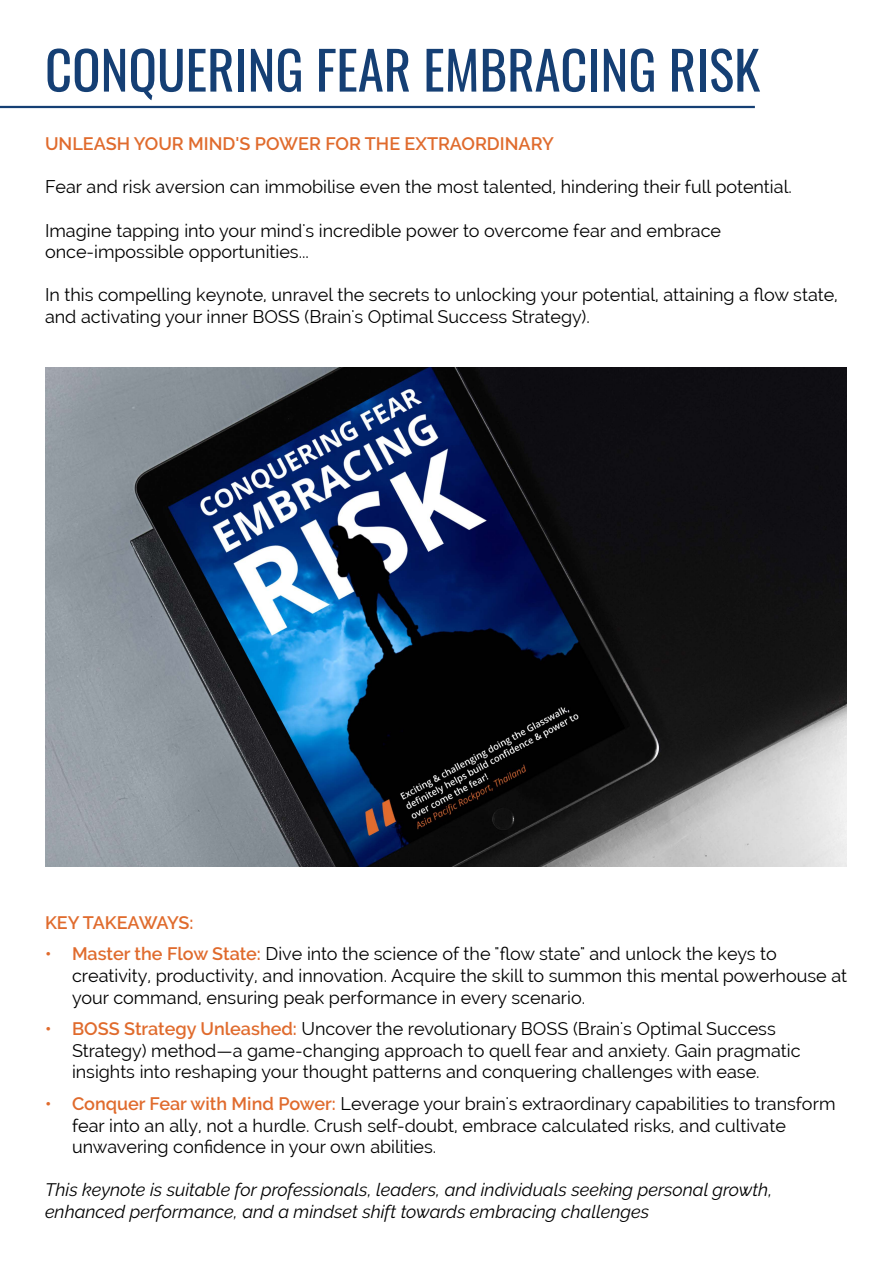
<style>
.page{position:relative;width:893px;height:1263px;background:#fff}
.page>*{position:absolute;margin:0;border:0;box-sizing:border-box;transform-origin:0 0}
.t1{font:52.8px "Oswald";color:#153f74}
.t2{font:18px/21.6px "Raleway";color:#000}
.t3{font:italic 18px/21.6px "Raleway";color:#000}
.t4{font:600 18px "Raleway";color:#e06b2d}
.s1{font-weight:600;color:#e06b2d}
</style>
<div class="page">
<hr style="left:0;top:106px;width:755px;height:2px;background:#153f74">
<img style="left:45px;top:368px;width:801px;height:499px">
<h1 class="t1" style="left:45px;top:23px;width:717px">CONQUERING FEAR EMBRACING RISK</h1>
<p class="t4" style="left:45px;top:133px;width:510px">UNLEASH YOUR MIND'S POWER FOR THE EXTRAORDINARY</p>
<p class="t2" style="left:45px;top:176px;width:748px">Fear and risk aversion can immobilise even the most talented, hindering their full potential.</p>
<p class="t2" style="left:45px;top:219px;width:678px">Imagine tapping into your mind's incredible power to overcome fear and embrace once-impossible opportunities...</p>
<p class="t2" style="left:45px;top:284px;width:794px">In this compelling keynote, unravel the secrets to unlocking your potential, attaining a flow state, and activating your inner BOSS (Brain's Optimal Success Strategy).</p>
<p class="t4" style="left:45px;top:912px;width:150px">KEY TAKEAWAYS:</p>
<p class="t2" style="left:72px;top:943px;width:777px;text-indent:-27px"><span class="s1">• Master the Flow State:</span> Dive into the science of the "flow state" and unlock the keys to creativity, productivity, and innovation. Acquire the skill to summon this mental powerhouse at your command, ensuring peak performance in every scenario.</p>
<p class="t2" style="left:72px;top:1018px;width:730px;text-indent:-27px"><span class="s1">• BOSS Strategy Unleashed:</span> Uncover the revolutionary BOSS (Brain's Optimal Success<br>Strategy) method—a game-changing approach to quell fear and anxiety. Gain pragmatic insights into reshaping your thought patterns and conquering challenges with ease.</p>
<p class="t2" style="left:72px;top:1093px;width:765px;text-indent:-27px"><span class="s1">• Conquer Fear with Mind Power:</span> Leverage your brain's extraordinary capabilities to transform fear into an ally, not a hurdle. Crush self-doubt, embrace calculated risks, and cultivate unwavering confidence in your own abilities.</p>
<p class="t3" style="left:45px;top:1179px;width:729px">This keynote is suitable for professionals, leaders, and individuals seeking personal growth, enhanced performance, and a mindset shift towards embracing challenges</p>
</div>
